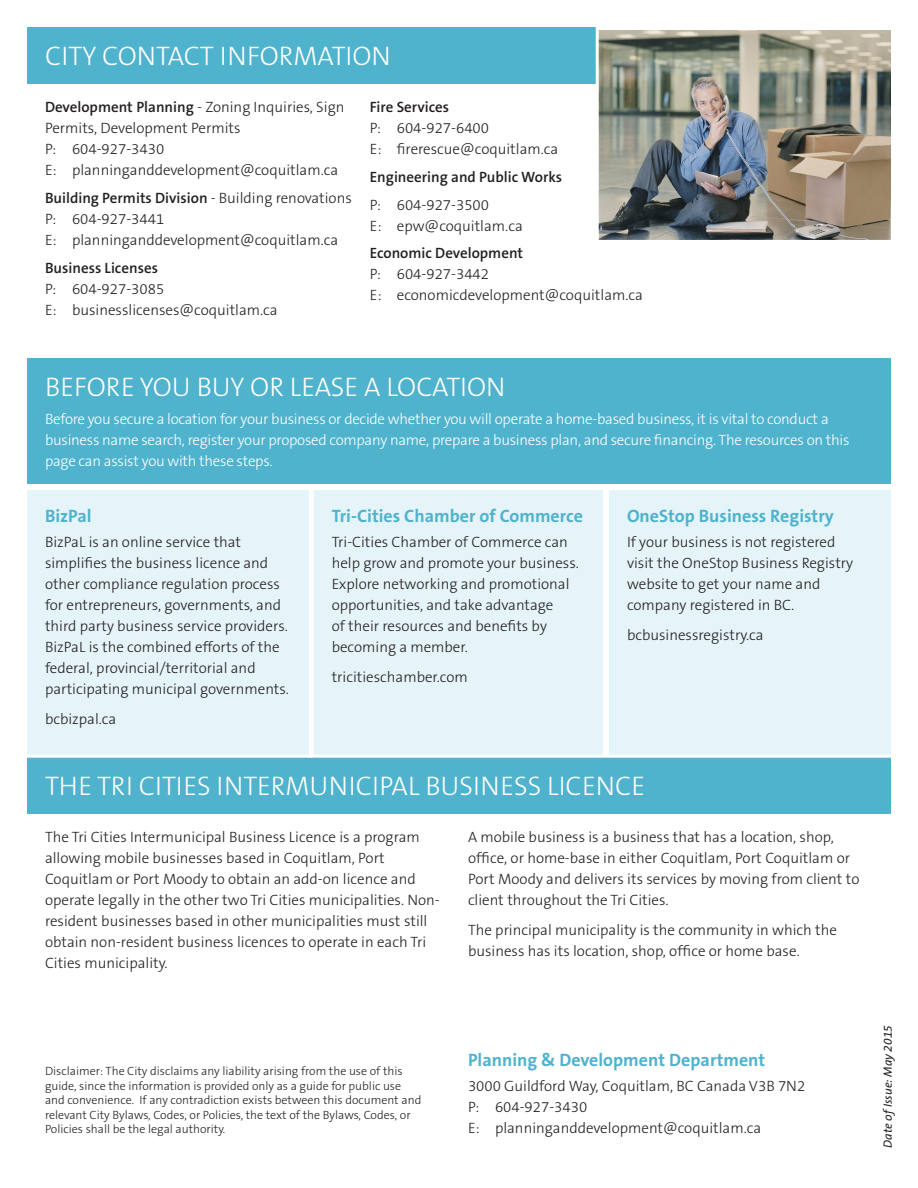
<style>
.page{position:relative;width:918px;height:1188px;background:#fff}
.page>*{position:absolute;margin:0;border:0;box-sizing:border-box;transform-origin:0 0}
.t1{font:300 27px "The Sans B3";color:#fff}
.t2{font:700 18px "The Sans B7";color:#4fb3ce}
.body{font:300 15px/21px "The Sans B3";color:#231f20}
.body-2{font:300 15px/21px "The Sans B3";letter-spacing:-.02em;color:#fff}
.body-3{font:600 15px "The Sans B6";color:#231f20}
.body-4{font:300 12px/14.4px "The Sans B3";color:#231f20}
.t3{font:italic 12px "The Sans B5 Plain";color:#231f20}
.s1{font-family:"The Sans B6";font-weight:600}
.s2{font-family:"The Sans B3";font-weight:300}
</style>
<div class="page">
<div style="left:27px;top:358px;width:864px;height:126px;background:#4fb3ce"></div>
<div style="left:27px;top:27px;width:864px;height:56px;background:#4fb3ce"></div>
<div style="left:27px;top:757px;width:864px;height:56px;background:#4fb3ce"></div>
<div style="left:27px;top:490px;width:282px;height:268px;background:#e5f4f8"></div>
<div style="left:608px;top:490px;width:283px;height:268px;background:#e5f4f8"></div>
<div style="left:309px;top:490px;width:299px;height:268px;background:#e5f4f8"></div>
<img style="left:594px;top:27px;width:297px;height:213px">
<p class="t1" style="left:45px;top:42px;width:347px">CITY CONTACT INFORMATION</p>
<p class="body" style="left:45px;top:97px;width:301px"><span class="s1">Development Planning</span> - Zoning Inquiries, Sign<br>Permits, Development Permits</p>
<p class="body" style="left:45px;top:139px;width:121px">P: 604-927-3430</p>
<p class="body" style="left:45px;top:160px;width:295px">E: planninganddevelopment@coquitlam.ca</p>
<p class="body-3" style="left:45px;top:190px;width:308px">Building Permits Division <span class="s2">- Building renovations</span></p>
<p class="body" style="left:45px;top:209px;width:121px">P: 604-927-3441</p>
<p class="body" style="left:45px;top:230px;width:295px">E: planninganddevelopment@coquitlam.ca</p>
<p class="body-3" style="left:45px;top:260px;width:114px">Business Licenses</p>
<p class="body" style="left:45px;top:279px;width:121px">P: 604-927-3085</p>
<p class="body" style="left:45px;top:300px;width:234px">E: businesslicenses@coquitlam.ca</p>
<p class="body-3" style="left:370px;top:99px;width:81px">Fire Services</p>
<p class="body" style="left:370px;top:118px;width:121px">P: 604-927-6400</p>
<p class="body" style="left:370px;top:139px;width:190px">E: firerescue@coquitlam.ca</p>
<p class="body-3" style="left:370px;top:169px;width:194px">Engineering and Public Works</p>
<p class="body" style="left:370px;top:195px;width:121px">P: 604-927-3500</p>
<p class="body" style="left:370px;top:216px;width:154px">E: epw@coquitlam.ca</p>
<p class="body-3" style="left:370px;top:246px;width:155px">Economic Development</p>
<p class="body" style="left:370px;top:265px;width:121px">P: 604-927-3442</p>
<p class="body" style="left:370px;top:286px;width:275px">E: economicdevelopment@coquitlam.ca</p>
<p class="t1" style="left:45px;top:373px;width:462px">BEFORE YOU BUY OR LEASE A LOCATION</p>
<p class="body-2" style="left:45px;top:409px;width:806px">Before you secure a location for your business or decide whether you will operate a home-based business, it is vital to conduct a business name search, register your proposed company name, prepare a business plan, and secure financing. The resources on this page can assist you with these steps.</p>
<p class="t2" style="left:45px;top:506px;width:48px">BizPal</p>
<p class="body" style="left:45px;top:532px;width:245px">BizPaL is an online service that simplifies the business licence and other compliance regulation process for entrepreneurs, governments, and third party business service providers.<br>BizPaL is the combined efforts of the federal, provincial/territorial and participating municipal governments.</p>
<p class="body" style="left:45px;top:709px;width:73px">bcbizpal.ca</p>
<p class="t2" style="left:332px;top:506px;width:253px">Tri-Cities Chamber of Commerce</p>
<p class="body" style="left:332px;top:532px;width:249px">Tri-Cities Chamber of Commerce can help grow and promote your business.<br>Explore networking and promotional opportunities, and take advantage<br>of their resources and benefits by becoming a member.</p>
<p class="body" style="left:332px;top:667px;width:138px">tricitieschamber.com</p>
<p class="t2" style="left:627px;top:506px;width:208px">OneStop Business Registry</p>
<p class="body" style="left:627px;top:532px;width:228px">If your business is not registered visit the OneStop Business Registry website to get your name and company registered in BC.</p>
<p class="body" style="left:627px;top:625px;width:138px">bcbusinessregistry.ca</p>
<p class="t1" style="left:45px;top:772px;width:602px">THE TRI CITIES INTERMUNICIPAL BUSINESS LICENCE</p>
<p class="body" style="left:45px;top:827px;width:396px">The Tri Cities Intermunicipal Business Licence is a program allowing mobile businesses based in Coquitlam, Port Coquitlam or Port Moody to obtain an add-on licence and operate legally in the other two Tri Cities municipalities. Non&shy;resident businesses based in other municipalities must still obtain non-resident business licences to operate in each Tri Cities municipality.</p>
<p class="body" style="left:468px;top:827px;width:393px">A mobile business is a business that has a location, shop, office, or home-base in either Coquitlam, Port Coquitlam or Port Moody and delivers its services by moving from client to client throughout the Tri Cities.</p>
<p class="body" style="left:468px;top:920px;width:371px">The principal municipality is the community in which the business has its location, shop, office or home base.</p>
<p class="body-4" style="left:45px;top:1065px;width:378px">Disclaimer: The City disclaims any liability arising from the use of this guide, since the information is provided only as a guide for public use and convenience. If any contradiction exists between this document and relevant City Bylaws, Codes, or Policies, the text of the Bylaws, Codes, or Policies shall be the legal authority.</p>
<p class="t2" style="left:468px;top:1050px;width:299px">Planning &amp; Development Department</p>
<p class="body" style="left:468px;top:1076px;width:339px">3000 Guildford Way, Coquitlam, BC Canada V3B 7N2</p>
<p class="body" style="left:468px;top:1097px;width:121px">P: 604-927-3430</p>
<p class="body" style="left:468px;top:1118px;width:295px">E: planninganddevelopment@coquitlam.ca</p>
<p class="t3" style="left:882px;top:1148px;width:124px;rotate:-90deg">Date of Issue: May 2015</p>
</div>
